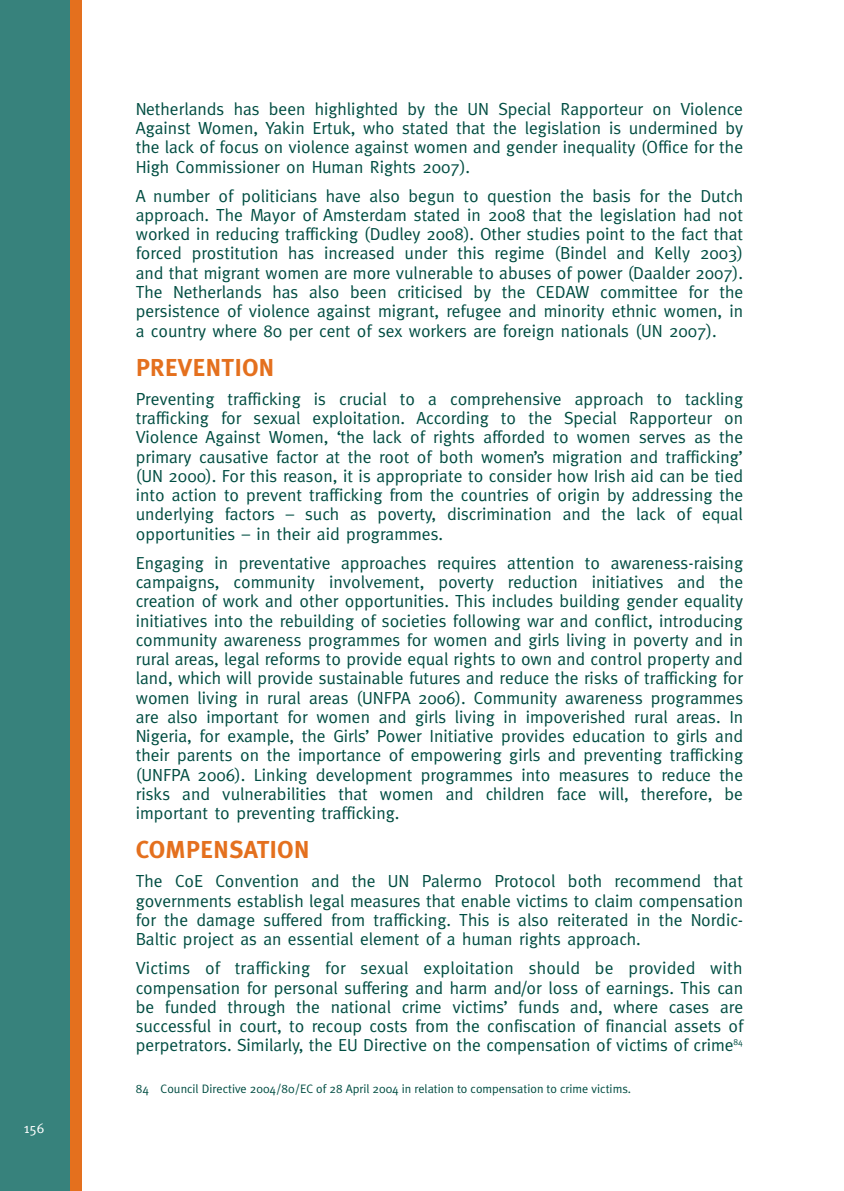
<style>
.page{position:relative;width:844px;height:1191px;background:#fff}
.page>*{position:absolute;margin:0;border:0;box-sizing:border-box;transform-origin:0 0}
.t1{font:700 24.5px "Meta Plus";color:#e4701e}
.t2{font:17.5px/19.2px "Meta";color:#004d42;text-align:justify}
.t3{font:14px "Meta";color:#fff}
.t4{font:12.25px "Meta Plus Normal";color:#004d42}
</style>
<div class="page">
<div style="left:12px;top:0;width:70px;height:1191px;background:linear-gradient(to bottom,#e4701e,#e4701e)"></div>
<div style="left:0;top:0;width:69px;height:1191px;background:#37827c"></div>
<p class="t3" style="left:24px;top:1119px;width:22px">156</p>
<p class="t2" style="left:136px;top:99px;width:608px">Netherlands has been highlighted by the UN Special Rapporteur on Violence Against Women, Yakin Ertuk, who stated that the legislation is undermined by the lack of focus on violence against women and gender inequality (Office for the High Commissioner on Human Rights 2007).</p>
<p class="t2" style="left:136px;top:186px;width:608px">A number of politicians have also begun to question the basis for the Dutch approach. The Mayor of Amsterdam stated in 2008 that the legislation had not worked in reducing trafficking (Dudley 2008). Other studies point to the fact that forced prostitution has increased under this regime (Bindel and Kelly 2003) and that migrant women are more vulnerable to abuses of power (Daalder 2007).<br>The Netherlands has also been criticised by the CEDAW committee for the persistence of violence against migrant, refugee and minority ethnic women, in a country where 80 per cent of sex workers are foreign nationals (UN 2007).</p>
<h1 class="t1" style="left:136px;top:353px;width:140px">PREVENTION</h1>
<p class="t2" style="left:136px;top:389px;width:608px">Preventing trafficking is crucial to a comprehensive approach to tackling trafficking for sexual exploitation. According to the Special Rapporteur on Violence Against Women, ‘the lack of rights afforded to women serves as the primary causative factor at the root of both women’s migration and trafficking’ (UN 2000). For this reason, it is appropriate to consider how Irish aid can be tied into action to prevent trafficking from the countries of origin by addressing the underlying factors – such as poverty, discrimination and the lack of equal opportunities – in their aid programmes.</p>
<p class="t2" style="left:136px;top:553px;width:608px">Engaging in preventative approaches requires attention to awareness-raising campaigns, community involvement, poverty reduction initiatives and the creation of work and other opportunities. This includes building gender equality initiatives into the rebuilding of societies following war and conflict, introducing community awareness programmes for women and girls living in poverty and in rural areas, legal reforms to provide equal rights to own and control property and land, which will provide sustainable futures and reduce the risks of trafficking for women living in rural areas (UNFPA 2006). Community awareness programmes are also important for women and girls living in impoverished rural areas. In Nigeria, for example, the Girls’ Power Initiative provides education to girls and their parents on the importance of empowering girls and preventing trafficking (UNFPA 2006). Linking development programmes into measures to reduce the risks and vulnerabilities that women and children face will, therefore, be important to preventing trafficking.</p>
<h1 class="t1" style="left:136px;top:835px;width:175px">COMPENSATION</h1>
<p class="t2" style="left:136px;top:871px;width:608px">The CoE Convention and the UN Palermo Protocol both recommend that governments establish legal measures that enable victims to claim compensation for the damage suffered from trafficking. This is also reiterated in the Nordic-Baltic project as an essential element of a human rights approach.</p>
<p class="t2" style="left:136px;top:958px;width:608px">Victims of trafficking for sexual exploitation should be provided with compensation for personal suffering and harm and/or loss of earnings. This can be funded through the national crime victims’ funds and, where cases are successful in court, to recoup costs from the confiscation of financial assets of perpetrators. Similarly, the EU Directive on the compensation of victims of crime<sup>84</sup></p>
<p class="t4" style="left:136px;top:1081px;width:496px">84 Council Directive 2004/80/EC of 28 April 2004 in relation to compensation to crime victims.</p>
</div>
